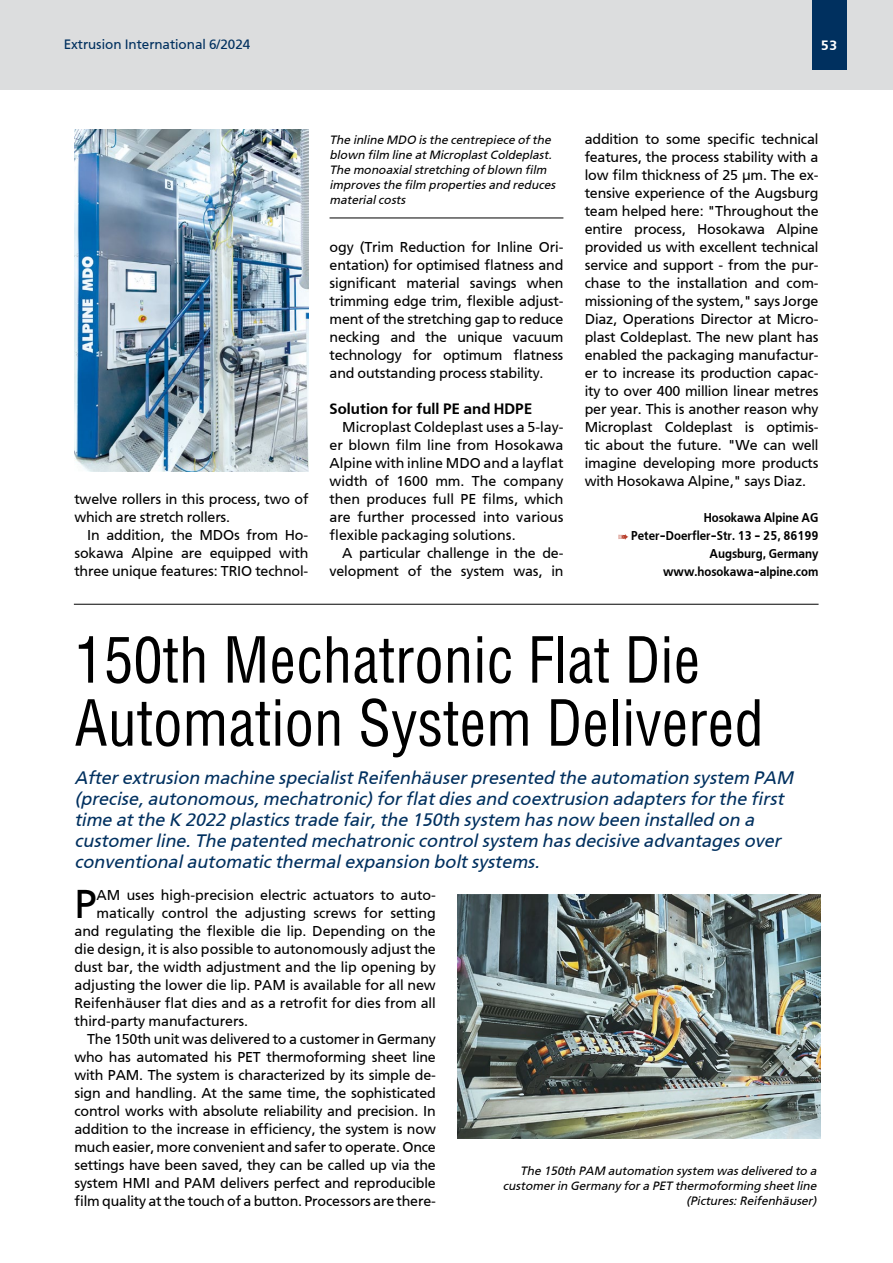
<style>
.page{position:relative;width:893px;height:1263px;background:#fff}
.page>*{position:absolute;margin:0;border:0;box-sizing:border-box;transform-origin:0 0}
.t1{font:64.5px/63px "Helios Cond C";color:#000;scale:.95 1}
.t2{font:39.9px "Frutiger Linotype";color:#000}
.t3{font:italic 18px/21px "Frutiger Linotype";color:#00305f}
.t4{font:700 15px "Frutiger Linotype";color:#000}
.t5{font:14.25px/18px "Frutiger Linotype";letter-spacing:-.01em;color:#000;text-align:justify}
.t6{font:13.5px "Frutiger Linotype";color:#00305f}
.t7{font:700 13.5px "Frutiger Linotype";color:#fff}
.t8{font:700 12.75px/18px "Frutiger Linotype";color:#000;text-align:right;scale:.9 1}
.t9{font:italic 12px/15px "Frutiger Linotype";color:#000}
</style>
<div class="page">
<div style="left:0;top:0;width:893px;height:90px;background:#dcddde"></div>
<div style="left:812px;top:0;width:34px;height:69px;background:#00305f"></div>
<svg style="left:618px;top:534px;width:10px;height:6px"></svg>
<img style="left:74px;top:130px;width:234px;height:342px">
<img style="left:457px;top:894px;width:364px;height:244px">
<hr style="left:74px;top:604px;width:745px;height:1px;background:#000">
<hr style="left:330px;top:218px;width:233px;height:1px;background:#000">
<p class="t6" style="left:64px;top:37px;width:188px">Extrusion International 6/2024</p>
<p class="t7" style="left:821px;top:37px;width:18px">53</p>
<p class="t5" style="left:74px;top:490px;width:235px">twelve rollers in this process, two of which are stretch rollers.</p>
<p class="t5" style="left:74px;top:526px;width:235px;text-indent:13px">In addition, the MDOs from Ho&shy;sokawa Alpine are equipped with three unique features: TRIO technol-</p>
<p class="t9" style="left:330px;top:132px;width:227px">The inline MDO is the centrepiece of the blown film line at Microplast Coldeplast.<br>The monoaxial stretching of blown film improves the film properties and reduces material costs</p>
<p class="t5" style="left:330px;top:238px;width:235px">ogy (Trim Reduction for Inline Ori&shy;entation) for optimised flatness and significant material savings when trimming edge trim, flexible adjust&shy;ment of the stretching gap to reduce necking and the unique vacuum technology for optimum flatness and outstanding process stability.</p>
<p class="t4" style="left:330px;top:400px;width:204px">Solution for full PE and HDPE</p>
<p class="t5" style="left:330px;top:418px;width:235px;text-indent:13px">Microplast Coldeplast uses a 5-lay&shy;er blown film line from Hosokawa Alpine with inline MDO and a layflat width of 1600 mm. The company then produces full PE films, which are further processed into various flexible packaging solutions.</p>
<p class="t5" style="left:330px;top:544px;width:235px;text-align:right">A particular challenge in the de&shy;velopment of the system was, in</p>
<p class="t5" style="left:585px;top:130px;width:235px">addition to some specific technical features, the process stability with a low film thickness of 25 µm. The ex&shy;tensive experience of the Augsburg team helped here: "Throughout the entire process, Hosokawa Alpine provided us with excellent technical service and support - from the pur&shy;chase to the installation and com&shy;missioning of the system," says Jorge Diaz, Operations Director at Micro&shy;plast Coldeplast. The new plant has enabled the packaging manufactur&shy;er to increase its production capac&shy;ity to over 400 million linear metres per year. This is another reason why Microplast Coldeplast is optimis&shy;tic about the future. "We can well imagine developing more products with Hosokawa Alpine," says Diaz.</p>
<p class="t8" style="left:631px;top:509px;width:210px">Hosokawa Alpine AG<br>Peter-Doerfler-Str. 13 - 25, 86199<br>Augsburg, Germany www.hosokawa-alpine.com</p>
<h1 class="t1" style="left:74px;top:627px;width:727px">150th Mechatronic Flat Die<br>Automation System Delivered</h1>
<p class="t3" style="left:74px;top:767px;width:720px">After extrusion machine specialist Reifenhäuser presented the automation system PAM (precise, autonomous, mechatronic) for flat dies and coextrusion adapters for the first time at the K 2022 plastics trade fair, the 150th system has now been installed on a customer line. The patented mechatronic control system has decisive advantages over conventional automatic thermal expansion bolt systems.</p>
<h2 class="t2" style="left:74px;top:880px;width:24px">P</h2>
<p class="t5" style="left:97px;top:886px;width:341px">AM uses high-precision electric actuators to auto-</p>
<p class="t5" style="left:97px;top:904px;width:341px">matically control the adjusting screws for setting</p>
<p class="t5" style="left:74px;top:922px;width:363px">and regulating the flexible die lip. Depending on the</p>
<p class="t5" style="left:74px;top:940px;width:363px">die design, it is also possible to autonomously adjust the</p>
<p class="t5" style="left:74px;top:958px;width:363px">dust bar, the width adjustment and the lip opening by</p>
<p class="t5" style="left:74px;top:976px;width:363px">adjusting the lower die lip. PAM is available for all new</p>
<p class="t5" style="left:74px;top:994px;width:363px">Reifenhäuser flat dies and as a retrofit for dies from all</p>
<p class="t5" style="left:74px;top:1012px;width:175px">third-party manufacturers.</p>
<p class="t5" style="left:87px;top:1030px;width:350px">The 150th unit was delivered to a customer in Germany</p>
<p class="t5" style="left:74px;top:1048px;width:363px">who has automated his PET thermoforming sheet line</p>
<p class="t5" style="left:74px;top:1066px;width:363px">with PAM. The system is characterized by its simple de-</p>
<p class="t5" style="left:74px;top:1084px;width:363px">sign and handling. At the same time, the sophisticated</p>
<p class="t5" style="left:74px;top:1102px;width:363px">control works with absolute reliability and precision. In</p>
<p class="t5" style="left:74px;top:1120px;width:363px">addition to the increase in efficiency, the system is now</p>
<p class="t5" style="left:74px;top:1138px;width:363px">much easier, more convenient and safer to operate. Once</p>
<p class="t5" style="left:74px;top:1156px;width:363px">settings have been saved, they can be called up via the</p>
<p class="t5" style="left:74px;top:1174px;width:363px">system HMI and PAM delivers perfect and reproducible</p>
<p class="t5" style="left:74px;top:1192px;width:363px">film quality at the touch of a button. Processors are there-</p>
<p class="t9" style="left:503px;top:1163px;width:315px;text-align:right">The 150th PAM automation system was delivered to a customer in Germany for a PET thermoforming sheet line (Pictures: Reifenhäuser)</p>
</div>
